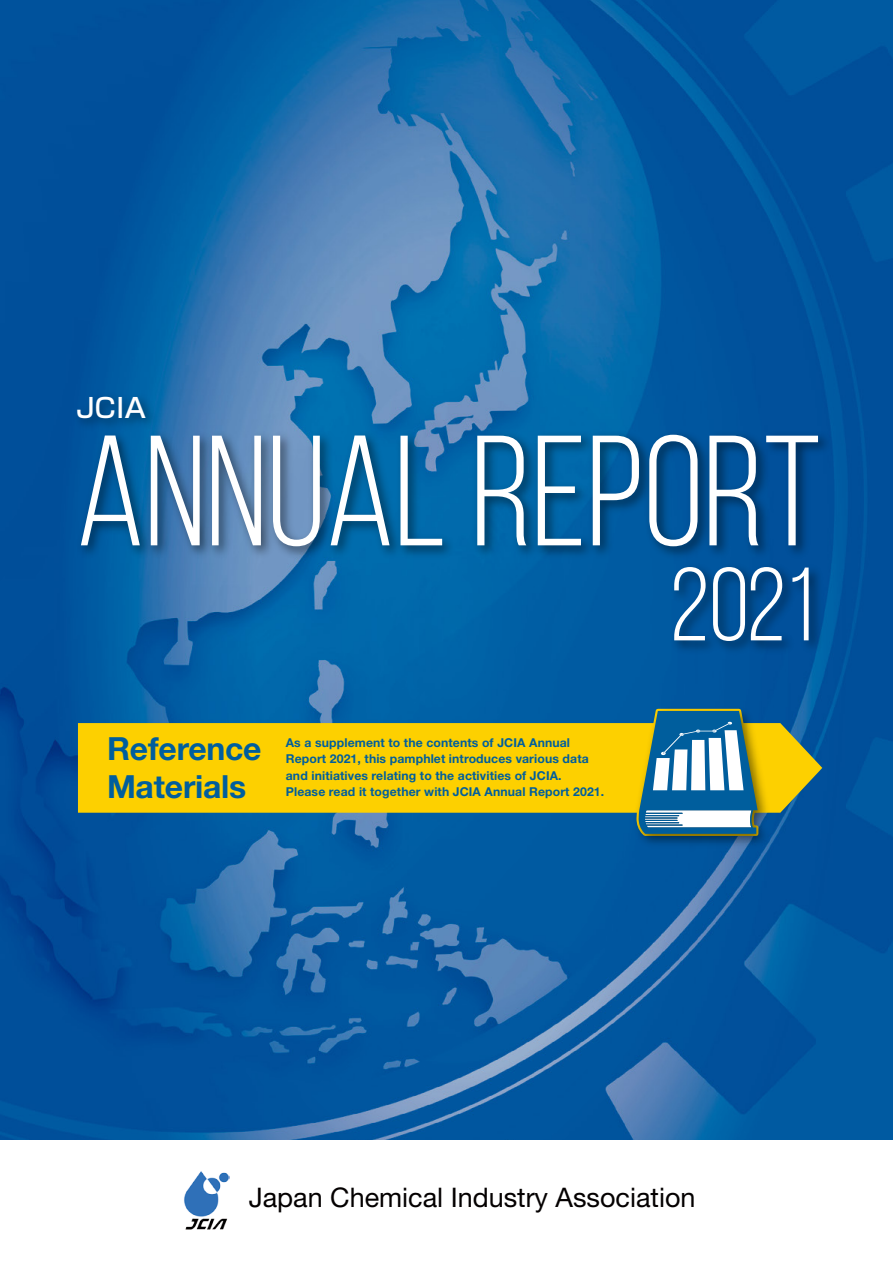
<style>
.page{position:relative;width:893px;height:1263px;background:#fff}
.page>*{position:absolute;margin:0;border:0;box-sizing:border-box;transform-origin:0 0}
.t1{font:156.6px "Bebas Neue";color:#fff}
.t2{font:103.8px "Bebas Neue";color:#fff}
.t3{font:700 31.95px/38.2px "Helvetica Neue LT Std";letter-spacing:-.01em;color:#005e9d}
.t4{font:27px "Helvetica Neue LT Std";color:#040000}
.t5{font:500 26.7px "Shin Go Pro";color:#fff}
.t6{font:700 12.15px/16.5px "Helvetica Neue LT Std";letter-spacing:.01em;color:#005e9d}
</style>
<div class="page">
<img style="left:0;top:0;width:893px;height:1140px">
<div style="left:78px;top:723px;width:744px;height:90px;background:#fdd000"></div>
<img style="left:630px;top:702px;width:145px;height:149px">
<svg style="left:634px;top:707px;width:129px;height:149px"></svg>
<img style="left:68px;top:386px;width:770px;height:290px">
<img style="left:184px;top:1171px;width:45px;height:59px">
<h3 class="t5" style="left:76px;top:386px;width:72px">JCIA</h3>
<h1 class="t1" style="left:76px;top:407px;width:746px">ANNUAL REPORT</h1>
<h2 class="t2" style="left:670px;top:549px;width:146px">2021</h2>
<h3 class="t3" style="left:107px;top:729px;width:156px">Reference<br>Materials</h3>
<p class="t6" style="left:286px;top:734px;width:320px">As a supplement to the contents of JCIA Annual Report 2021, this pamphlet introduces various data and initiatives relating to the activities of JCIA.<br>Please read it together with JCIA Annual Report 2021.</p>
<h3 class="t4" style="left:249px;top:1181px;width:448px">Japan Chemical Industry Association</h3>
</div>
